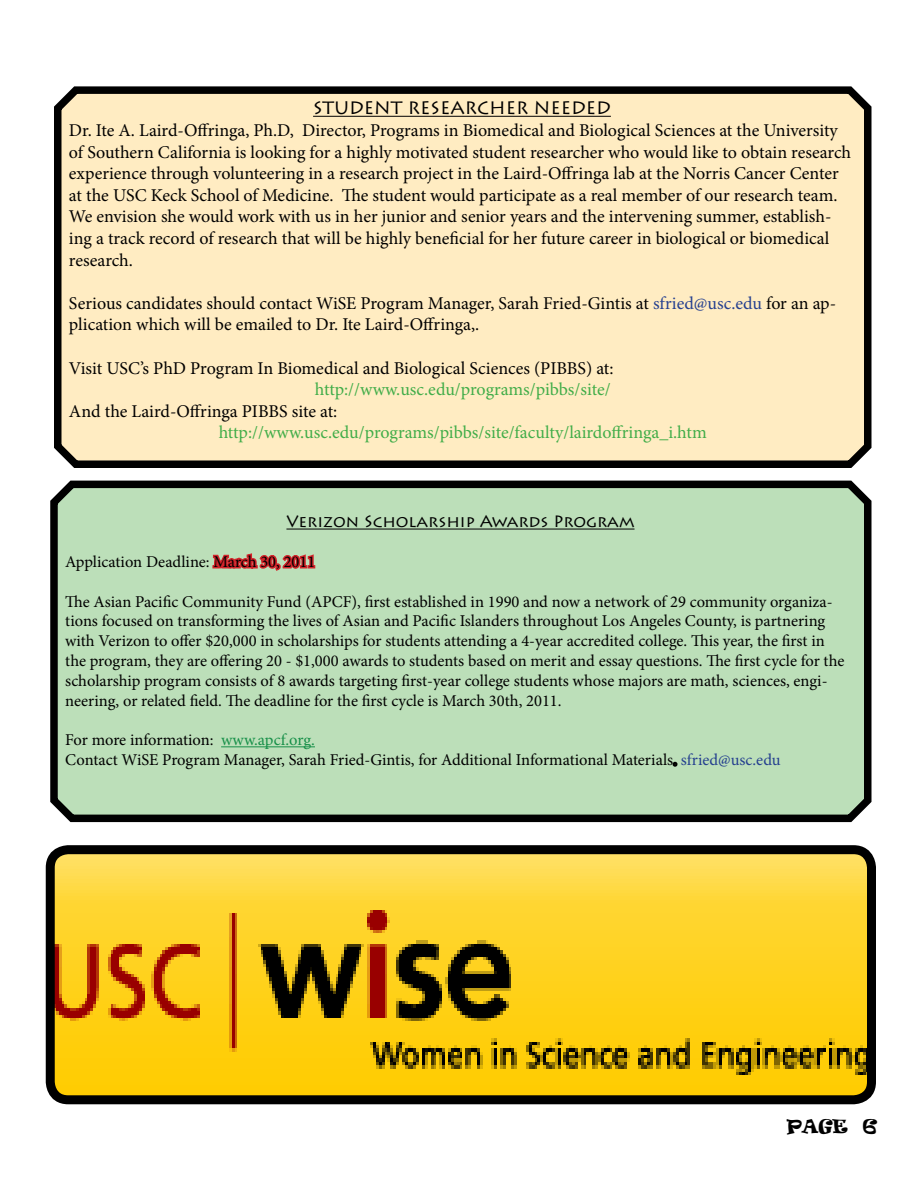
<style>
.page{position:relative;width:918px;height:1188px;background:#fff}
.page>*{position:absolute;margin:0;border:0;box-sizing:border-box;transform-origin:0 0}
.t1{font:18px/21.6px "Minion Pro";color:#000}
.t2{font:18px "Minion Pro";letter-spacing:-.005em;color:#41ad49}
.t3{font:18px "Lithos Pro";color:#000}
.t4{font:18px "Ravie";color:#000}
.t5{font:16.5px/19.8px "Minion Pro";letter-spacing:-.005em;color:#000}
.t6{font:16.5px "Lithos Pro";color:#000}
.s1{color:#25408f}
.s2{color:#179049}
</style>
<div class="page">
<div style="left:54px;top:86px;width:818px;height:382px;background:#ffecc2"></div>
<div style="left:211px;top:315px;width:106px;height:153px;background:#ffecc2"></div>
<svg style="left:50px;top:480px;width:822px;height:343px;background:#b0d0ad"></svg>
<img style="left:56px;top:855px;width:810px;height:239px">
<div style="left:46px;top:845px;width:830px;height:259px;border:9px solid #000;border-radius:18px"></div>
<p class="t3" style="left:313px;top:98px;width:299px">STUDENT RESEARCHER NEEDED</p>
<p class="t1" style="left:69px;top:120px;width:784px">Dr. Ite A. Laird-Offringa, Ph.D, Director, Programs in Biomedical and Biological Sciences at the University of Southern California is looking for a highly motivated student researcher who would like to obtain research experience through volunteering in a research project in the Laird-Offringa lab at the Norris Cancer Center at the USC Keck School of Medicine. The student would participate as a real member of our research team.<br>We envision she would work with us in her junior and senior years and the intervening summer, establish&shy;ing a track record of research that will be highly beneficial for her future career in biological or biomedical research.</p>
<p class="t1" style="left:69px;top:292px;width:769px">Serious candidates should contact WiSE Program Manager, Sarah Fried-Gintis at <span class="s1">sfried@usc.edu</span> for an ap&shy;plication which will be emailed to Dr. Ite Laird-Offringa,.</p>
<p class="t1" style="left:69px;top:357px;width:546px">Visit USC’s PhD Program In Biomedical and Biological Sciences (PIBBS) at:</p>
<p class="t2" style="left:315px;top:377px;width:297px">http://www.usc.edu/programs/pibbs/site/</p>
<p class="t1" style="left:69px;top:400px;width:270px">And the Laird-Offringa PIBBS site at:</p>
<p class="t2" style="left:219px;top:421px;width:490px">http://www.usc.edu/programs/pibbs/site/faculty/lairdoffringa_i.htm</p>
<p class="t6" style="left:286px;top:512px;width:350px">Verizon Scholarship Awards Program</p>
<p class="t5" style="left:65px;top:552px;width:252px">Application Deadline: March 30, 2011</p>
<p class="t5" style="left:65px;top:592px;width:781px">The Asian Pacific Community Fund (APCF), first established in 1990 and now a network of 29 community organiza&shy;tions focused on transforming the lives of Asian and Pacific Islanders throughout Los Angeles County, is partnering with Verizon to offer $20,000 in scholarships for students attending a 4-year accredited college. This year, the first in the program, they are offering 20 - $1,000 awards to students based on merit and essay questions. The first cycle for the scholarship program consists of 8 awards targeting first-year college students whose majors are math, sciences, engi&shy;neering, or related field. The deadline for the first cycle is March 30th, 2011.</p>
<p class="t5" style="left:65px;top:730px;width:717px">For more information: <span class="s2">www.apcf.org.<br></span>Contact WiSE Program Manager, Sarah Fried-Gintis, for Additional Informational Materials. <span class="s1">sfried@usc.edu</span></p>
<p class="t4" style="left:787px;top:1114px;width:92px">PAGE 6</p>
</div>
